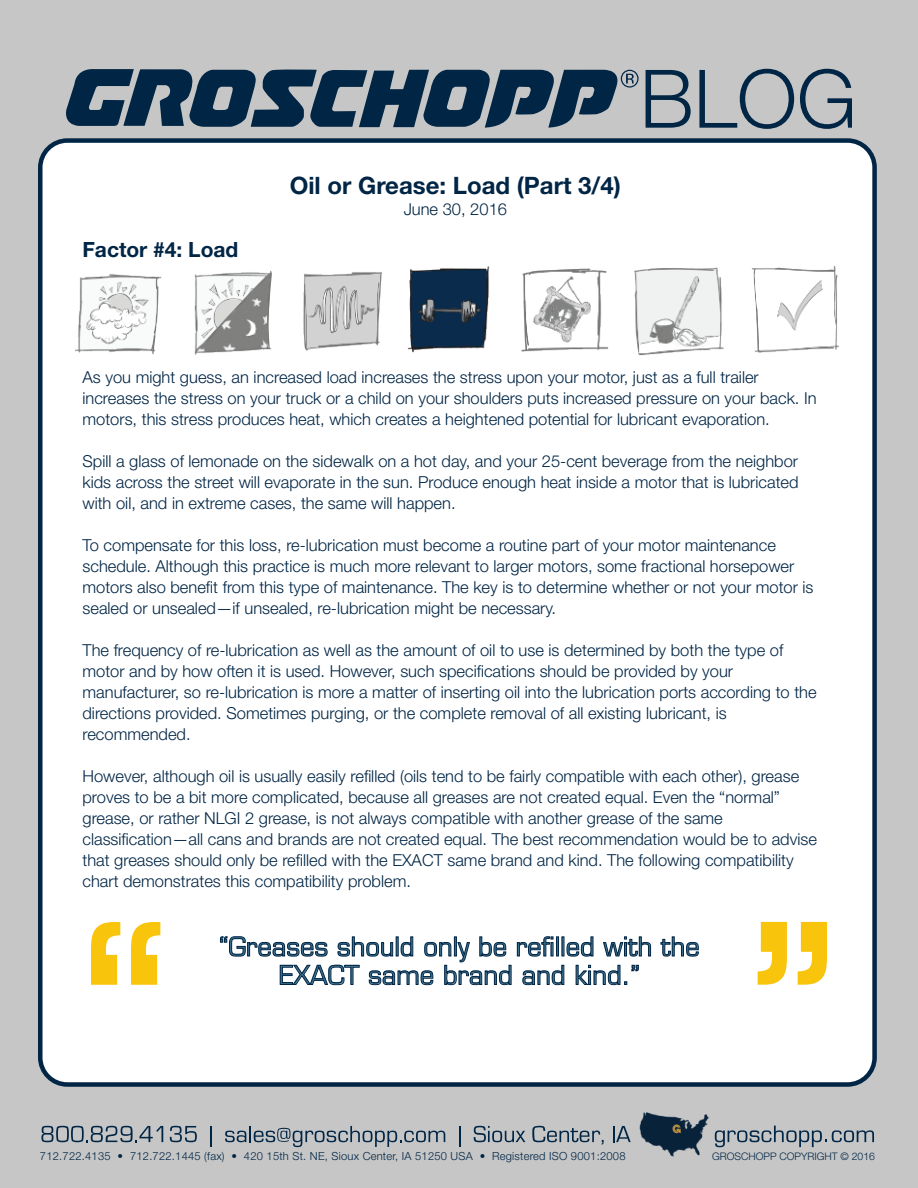
<style>
.page{position:relative;width:918px;height:1188px;background:#c6c6c6}
.page>*{position:absolute;margin:0;border:0;box-sizing:border-box;transform-origin:0 0}
.t1{font:25.5px/28.5px "Eurostile LT";color:#3a6e8a;text-align:center}
.t2{font:700 24px "Helvetica Neue LT Std";color:#002545}
.t3{font:700 21px "Helvetica Neue LT Std";color:#002545}
.t4{font:300 16.5px/21px "Helvetica Neue LT Std";color:#002545}
.t5{font:300 11.1px "Helvetica Neue LT Std";letter-spacing:.02em;color:#002545}
.t6{font:300 10.35px "Helvetica Neue LT Std";color:#002545}
</style>
<div class="page">
<svg style="left:66px;top:69px;width:573px;height:59px"></svg>
<svg style="left:646px;top:70px;width:45px;height:58px"></svg>
<svg style="left:699px;top:69px;width:95px;height:60px"></svg>
<svg style="left:800px;top:69px;width:52px;height:60px"></svg>
<div style="left:40px;top:141px;width:835px;height:943px;background:#fff;border-radius:27px"></div>
<div style="left:38px;top:138px;width:839px;height:949px;border:4px solid #002545;border-radius:27px"></div>
<svg style="left:715px;top:1126px;width:159px;height:21px"></svg>
<svg style="left:41px;top:1126px;width:122px;height:16px"></svg>
<svg style="left:170px;top:1126px;width:27px;height:16px"></svg>
<hr style="left:210px;top:1126px;width:2px;height:20px;background:#002545">
<svg style="left:225px;top:1126px;width:220px;height:21px"></svg>
<hr style="left:459px;top:1126px;width:2px;height:20px;background:#002545">
<svg style="left:474px;top:1126px;width:51px;height:16px"></svg>
<svg style="left:532px;top:1126px;width:72px;height:18px"></svg>
<svg style="left:613px;top:1126px;width:18px;height:16px"></svg>
<img style="left:639px;top:1112px;width:71px;height:45px">
<svg style="left:91px;top:922px;width:69px;height:63px"></svg>
<svg style="left:758px;top:922px;width:69px;height:63px"></svg>
<svg style="left:517px;top:936px;width:36px;height:21px"></svg>
<div style="left:556px;top:937px;width:3px;height:19px;border:1px solid #002545"></div>
<svg style="left:562px;top:936px;width:31px;height:21px"></svg>
<svg style="left:603px;top:936px;width:48px;height:21px"></svg>
<svg style="left:661px;top:936px;width:38px;height:21px"></svg>
<svg style="left:220px;top:936px;width:291px;height:49px"></svg>
<svg style="left:523px;top:965px;width:41px;height:20px"></svg>
<svg style="left:576px;top:965px;width:63px;height:20px"></svg>
<img style="left:75px;top:266px;width:764px;height:89px">
<p class="t3" style="left:82px;top:236px;width:157px">Factor #4: Load</p>
<h2 class="t2" style="left:290px;top:170px;width:333px">Oil or Grease: Load (Part 3/4)</h2>
<p class="t4" style="left:404px;top:198px;width:105px">June 30, 2016</p>
<p class="t4" style="left:82px;top:366px;width:736px">As you might guess, an increased load increases the stress upon your motor, just as a full trailer increases the stress on your truck or a child on your shoulders puts increased pressure on your back. In motors, this stress produces heat, which creates a heightened potential for lubricant evaporation.</p>
<p class="t4" style="left:82px;top:450px;width:718px;text-align:justify">Spill a glass of lemonade on the sidewalk on a hot day, and your 25-cent beverage from the neighbor kids across the street will evaporate in the sun. Produce enough heat inside a motor that is lubricated with oil, and in extreme cases, the same will happen.</p>
<p class="t4" style="left:82px;top:534px;width:733px">To compensate for this loss, re-lubrication must become a routine part of your motor maintenance schedule. Although this practice is much more relevant to larger motors, some fractional horsepower motors also benefit from this type of maintenance. The key is to determine whether or not your motor is sealed or unsealed—if unsealed, re-lubrication might be necessary.</p>
<p class="t4" style="left:82px;top:639px;width:736px">The frequency of re-lubrication as well as the amount of oil to use is determined by both the type of motor and by how often it is used. However, such specifications should be provided by your manufacturer, so re-lubrication is more a matter of inserting oil into the lubrication ports according to the directions provided. Sometimes purging, or the complete removal of all existing lubricant, is recommended.</p>
<p class="t4" style="left:82px;top:765px;width:736px">However, although oil is usually easily refilled (oils tend to be fairly compatible with each other), grease proves to be a bit more complicated, because all greases are not created equal. Even the “normal” grease, or rather NLGI 2 grease, is not always compatible with another grease of the same classification—all cans and brands are not created equal. The best recommendation would be to advise that greases should only be refilled with the EXACT same brand and kind. The following compatibility chart demonstrates this compatibility problem.</p>
<h1 class="t1" style="left:219px;top:933px;width:482px">“Greases should only be refilled with the<br>EXACT same brand and kind.”</h1>
<p class="t5" style="left:40px;top:1150px;width:587px">712.722.4135 • 712.722.1445 (fax) • 420 15th St. NE, Sioux Center, IA 51250 USA • Registered ISO 9001:2008</p>
<p class="t6" style="left:712px;top:1150px;width:164px">GROSCHOPP COPYRIGHT © 2016</p>
</div>
